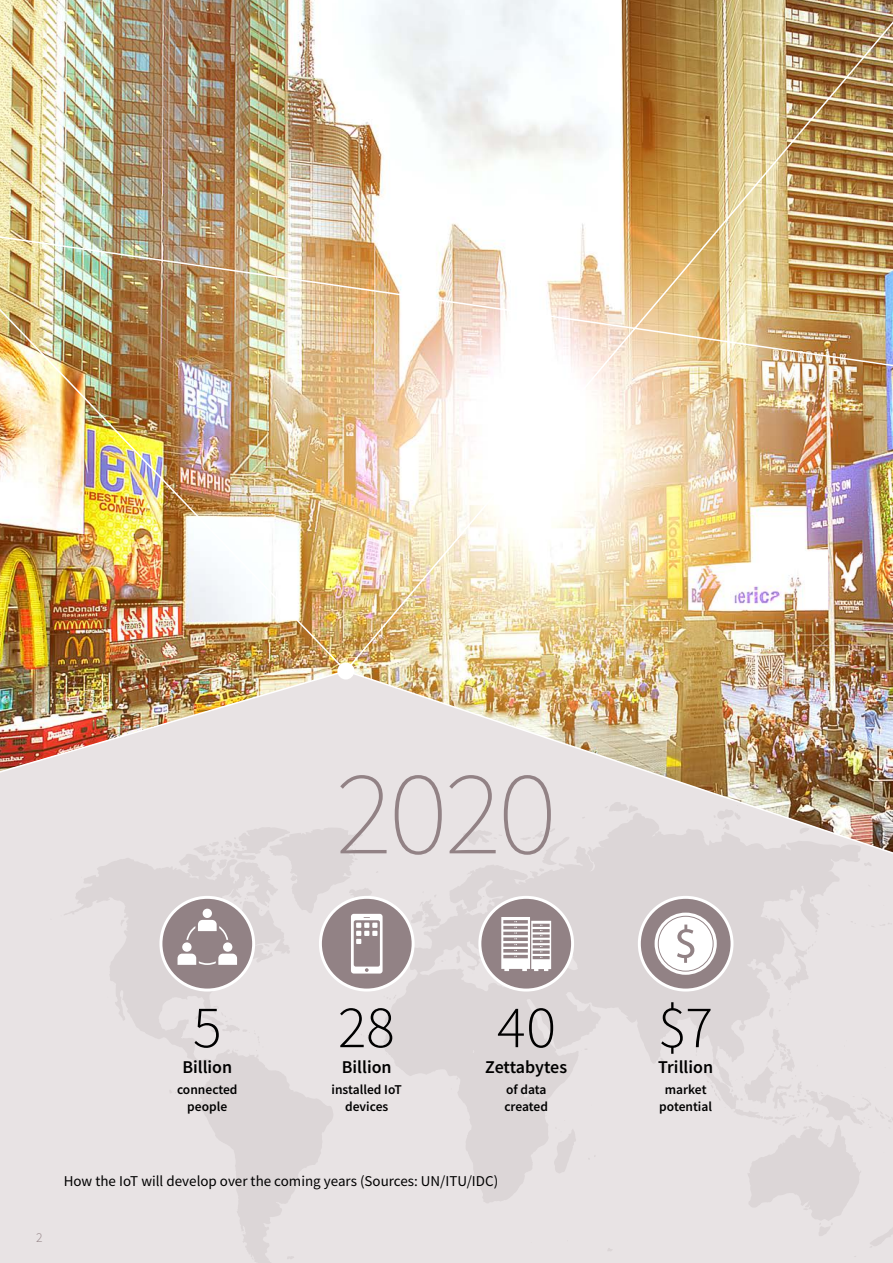
<style>
.page{position:relative;width:893px;height:1263px;background:#fff}
.page>*{position:absolute;margin:0;border:0;box-sizing:border-box;transform-origin:0 0}
.t1{font:200 120px "Source Sans Pro";color:#928285}
.t2{font:300 60px "Source Sans Pro";color:#000}
.t3{font:600 18px "Source Sans Pro";color:#000}
.t4{font:15px "Source Sans Pro";color:#000}
.t5{font:600 13.5px/16.2px "Source Sans Pro";color:#000;text-align:center}
.t6{font:300 13.5px "Source Sans Pro";color:#928285}
</style>
<div class="page">
<div style="left:0;top:941px;width:50px;height:322px;background:#e8e3e4"></div>
<svg style="left:50px;top:941px;width:843px;height:322px;background:#e4dfe0"></svg>
<img style="left:0;top:673px;width:893px;height:268px">
<div style="left:337px;top:662px;width:17px;height:17px;background:#fff;border-radius:50%"></div>
<img style="left:0;top:0;width:893px;height:673px">
<div style="left:161px;top:897px;width:93px;height:93px;background:#928285;border-radius:50%"></div>
<div style="left:159px;top:896px;width:96px;height:95px;border:3px solid #fff;border-radius:50%"></div>
<svg style="left:178px;top:909px;width:59px;height:56px"></svg>
<div style="left:639px;top:897px;width:93px;height:93px;background:#928285;border-radius:50%"></div>
<div style="left:638px;top:896px;width:95px;height:95px;border:3px solid #fff;border-radius:50%"></div>
<svg style="left:655px;top:912px;width:62px;height:63px"></svg>
<div style="left:320px;top:897px;width:93px;height:93px;background:#928285;border-radius:50%"></div>
<div style="left:319px;top:896px;width:96px;height:95px;border:3px solid #fff;border-radius:50%"></div>
<svg style="left:351px;top:914px;width:32px;height:59px"></svg>
<div style="left:480px;top:897px;width:93px;height:93px;background:#928285;border-radius:50%"></div>
<div style="left:478px;top:896px;width:96px;height:95px;border:3px solid #fff;border-radius:50%"></div>
<svg style="left:501px;top:917px;width:50px;height:54px"></svg>
<h1 class="t1" style="left:335px;top:741px;width:224px">2020</h1>
<h2 class="t2" style="left:193px;top:990px;width:30px">5</h2>
<h3 class="t3" style="left:182px;top:1055px;width:51px">Billion</h3>
<p class="t5" style="left:177px;top:1081px;width:62px">connected people</p>
<h2 class="t2" style="left:338px;top:990px;width:59px">28</h2>
<h3 class="t3" style="left:342px;top:1055px;width:51px">Billion</h3>
<p class="t5" style="left:331px;top:1081px;width:72px">installed IoT devices</p>
<h2 class="t2" style="left:496px;top:990px;width:62px">40</h2>
<h3 class="t3" style="left:485px;top:1055px;width:83px">Zettabytes</h3>
<p class="t5" style="left:504px;top:1081px;width:45px;text-align:left">of data created</p>
<p class="t6" style="left:36px;top:1229px;width:8px">2</p>
<p class="t4" style="left:64px;top:1172px;width:436px">How the IoT will develop over the coming years (Sources: UN/ITU/IDC)</p>
<h2 class="t2" style="left:658px;top:990px;width:58px">$7</h2>
<h3 class="t3" style="left:658px;top:1055px;width:56px">Trillion</h3>
<p class="t5" style="left:659px;top:1081px;width:54px">market potential</p>
</div>
